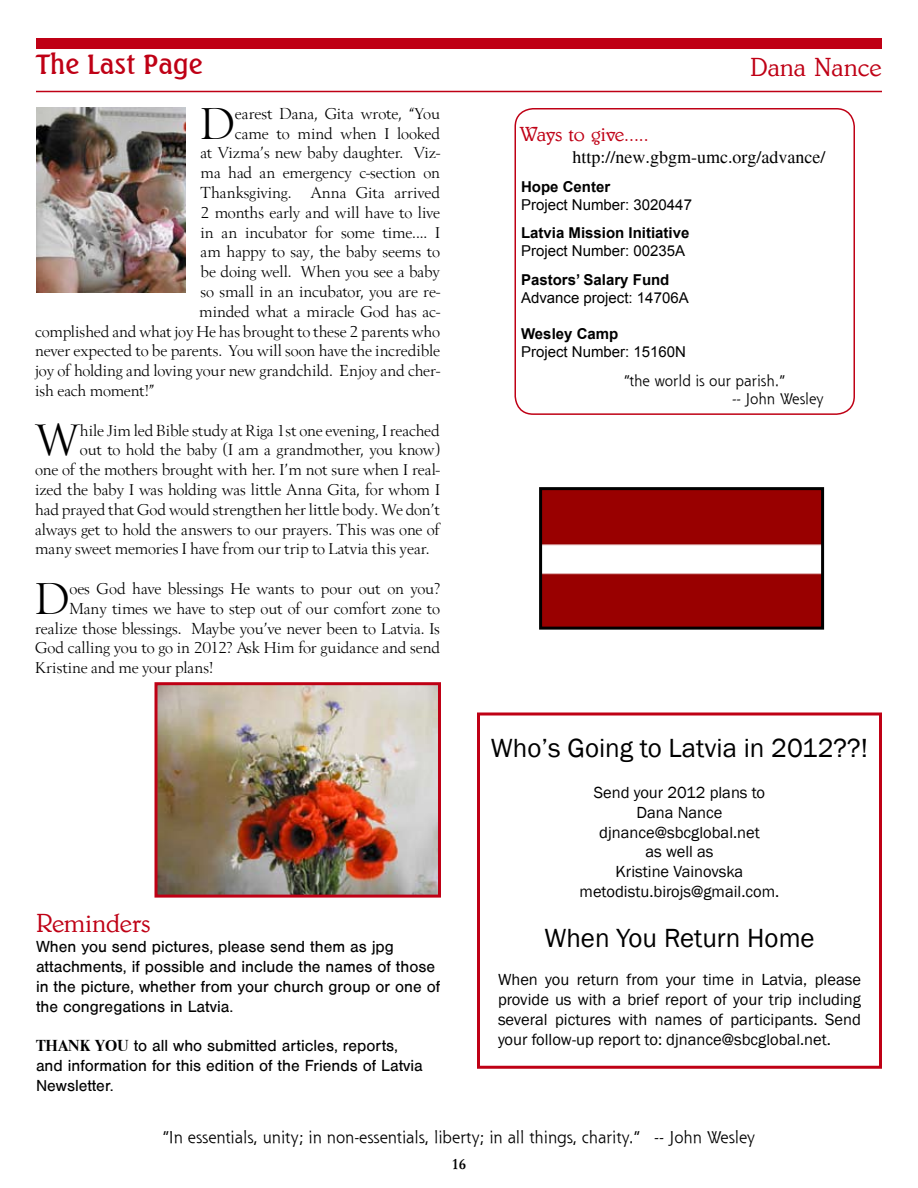
<style>
.page{position:relative;width:918px;height:1188px;background:#fff}
.page>*{position:absolute;margin:0;border:0;box-sizing:border-box;transform-origin:0 0}
.t1{font:46.2px "Bestseller";color:#000}
.t2{font:27px "Franklin Gothic";color:#000}
.t3{font:300 27px "Benson";letter-spacing:-.01em;color:#bf0015}
.t4{font:27px "Beach Normal";color:#bf0015}
.t5{font:300 21px "Benson";letter-spacing:-.005em;color:#bf0015}
.t6{font:18px "Times";color:#000}
.t7{font:16.5px "Bestseller";letter-spacing:-.01em;color:#000}
.t8{font:16.5px/19.8px "Franklin Gothic";color:#000;text-align:center}
.t9{font:16.5px/19.8px "Nimbus San T";color:#000}
.t10{font:16.5px "Shannon";color:#000}
.t11{font:15px "Arial";color:#000}
.t12{font:700 15px "Arial";color:#000}
.t13{font:15px/18px "Shannon";color:#000}
.t14{font:700 15px "Garamond";color:#000}
.s1{font-family:"Nimbus Romd";font-weight:700}
</style>
<div class="page">
<div style="left:514px;top:108px;width:341px;height:307px;border:2px solid #bf0015;border-radius:18px"></div>
<img style="left:543px;top:491px;width:277px;height:135px">
<div style="left:539px;top:487px;width:285px;height:143px;border:3px solid #000"></div>
<div style="left:36px;top:38px;width:846px;height:10px;background:#bf0015"></div>
<hr style="left:36px;top:91px;width:846px;height:1px;background:#bf0015">
<img style="left:36px;top:107px;width:150px;height:186px">
<div style="left:477px;top:712px;width:405px;height:357px;border:3px solid #bf0015"></div>
<img style="left:158px;top:686px;width:279px;height:208px">
<div style="left:154px;top:682px;width:287px;height:216px;border:3px solid #bf0015"></div>
<h2 class="t4" style="left:36px;top:46px;width:168px">The Last Page</h2>
<h2 class="t3" style="left:750px;top:53px;width:133px">Dana Nance</h2>
<h1 class="t1" style="left:201px;top:99px;width:36px">D</h1>
<p class="t7" style="left:235px;top:105px;width:207px">earest Dana, Gita wrote, “You</p>
<p class="t7" style="left:235px;top:124px;width:207px">came to mind when I looked</p>
<p class="t7" style="left:201px;top:144px;width:241px">at Vizma’s new baby daughter. Viz-</p>
<p class="t7" style="left:201px;top:164px;width:241px">ma had an emergency c-section on</p>
<p class="t7" style="left:201px;top:184px;width:241px">Thanksgiving. Anna Gita arrived</p>
<p class="t7" style="left:201px;top:204px;width:241px">2 months early and will have to live</p>
<p class="t7" style="left:201px;top:223px;width:241px">in an incubator for some time.... I</p>
<p class="t7" style="left:201px;top:243px;width:241px">am happy to say, the baby seems to</p>
<p class="t7" style="left:201px;top:263px;width:241px">be doing well. When you see a baby</p>
<p class="t7" style="left:201px;top:283px;width:241px">so small in an incubator, you are re-</p>
<p class="t7" style="left:199px;top:303px;width:242px">minded what a miracle God has ac-</p>
<p class="t7" style="left:35px;top:322px;width:407px">complished and what joy He has brought to these 2 parents who</p>
<p class="t7" style="left:35px;top:342px;width:406px">never expected to be parents. You will soon have the incredible</p>
<p class="t7" style="left:35px;top:362px;width:407px">joy of holding and loving your new grandchild. Enjoy and cher-</p>
<p class="t7" style="left:35px;top:382px;width:121px">ish each moment!”</p>
<h1 class="t1" style="left:35px;top:416px;width:46px">W</h1>
<p class="t7" style="left:80px;top:421px;width:362px">hile Jim led Bible study at Riga 1st one evening, I reached</p>
<p class="t7" style="left:80px;top:441px;width:362px">out to hold the baby (I am a grandmother, you know)</p>
<p class="t7" style="left:35px;top:461px;width:406px">one of the mothers brought with her. I’m not sure when I real-</p>
<p class="t7" style="left:35px;top:481px;width:406px">ized the baby I was holding was little Anna Gita, for whom I</p>
<p class="t7" style="left:35px;top:501px;width:407px">had prayed that God would strengthen her little body. We don’t</p>
<p class="t7" style="left:35px;top:520px;width:407px">always get to hold the answers to our prayers. This was one of</p>
<p class="t7" style="left:35px;top:540px;width:396px">many sweet memories I have from our trip to Latvia this year.</p>
<h1 class="t1" style="left:35px;top:574px;width:36px">D</h1>
<p class="t7" style="left:69px;top:580px;width:372px">oes God have blessings He wants to pour out on you?</p>
<p class="t7" style="left:69px;top:600px;width:372px">Many times we have to step out of our comfort zone to</p>
<p class="t7" style="left:35px;top:619px;width:406px">realize those blessings. Maybe you’ve never been to Latvia. Is</p>
<p class="t7" style="left:35px;top:639px;width:406px">God calling you to go in 2012? Ask Him for guidance and send</p>
<p class="t7" style="left:35px;top:659px;width:180px">Kristine and me your plans!</p>
<h2 class="t3" style="left:36px;top:909px;width:116px">Reminders</h2>
<p class="t9" style="left:36px;top:937px;width:406px">When you send pictures, please send them as jpg attachments, if possible and include the names of those in the picture, whether from your church group or one of the congregations in Latvia.</p>
<p class="t9" style="left:36px;top:1036px;width:388px"><span class="s1">THANK YOU</span> to all who submitted articles, reports, and information for this edition of the Friends of Latvia<br>Newsletter.</p>
<p class="t5" style="left:520px;top:123px;width:130px">Ways to give.....</p>
<p class="t6" style="left:573px;top:147px;width:254px">http://new.gbgm-umc.org/advance/</p>
<p class="t12" style="left:521px;top:177px;width:91px">Hope Center</p>
<p class="t11" style="left:521px;top:195px;width:172px">Project Number: 3020447</p>
<p class="t12" style="left:521px;top:223px;width:170px">Latvia Mission Initiative</p>
<p class="t11" style="left:521px;top:241px;width:166px">Project Number: 00235A</p>
<p class="t12" style="left:521px;top:270px;width:150px">Pastors’ Salary Fund</p>
<p class="t11" style="left:521px;top:288px;width:169px">Advance project: 14706A</p>
<p class="t12" style="left:521px;top:324px;width:99px">Wesley Camp</p>
<p class="t11" style="left:521px;top:342px;width:167px">Project Number: 15160N</p>
<p class="t13" style="left:732px;top:372px;width:93px;text-indent:-108px">“the world is our parish.”<br>-- John Wesley</p>
<h2 class="t2" style="left:491px;top:731px;width:379px">Who’s Going to Latvia in 2012??!</h2>
<p class="t8" style="left:580px;top:783px;width:201px">Send your 2012 plans to<br>Dana Nance djnance@sbcglobal.net<br>as well as<br>Kristine Vainovska metodistu.birojs@gmail.com.</p>
<h2 class="t2" style="left:544px;top:922px;width:272px">When You Return Home</h2>
<p class="t8" style="left:498px;top:970px;width:365px;text-align:justify">When you return from your time in Latvia, please provide us with a brief report of your trip including several pictures with names of participants. Send your follow-up report to: djnance@sbcglobal.net.</p>
<p class="t10" style="left:163px;top:1127px;width:594px">“In essentials, unity; in non-essentials, liberty; in all things, charity.” -- John Wesley</p>
<p class="t14" style="left:452px;top:1154px;width:16px">16</p>
</div>
